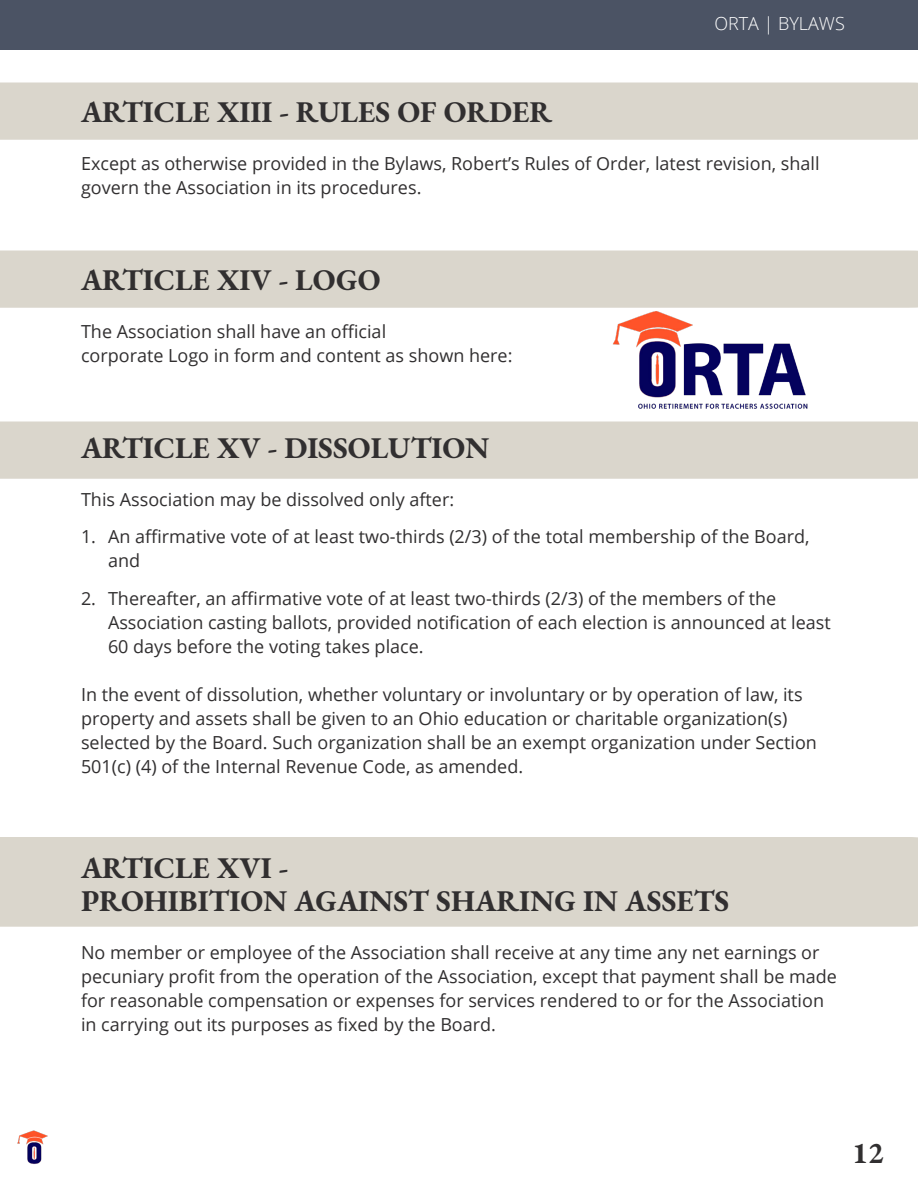
<style>
.page{position:relative;width:918px;height:1188px;background:#fff}
.page>*{position:absolute;margin:0;border:0;box-sizing:border-box;transform-origin:0 0}
.Align_Left_10pt_Size{font:700 30px/33px "EB Garamond";color:#312f30}
.Align_Left_10pt_Size-2{font:18px/24px "Open Sans";color:#312f30}
.Align_Left_10pt_Size-3{font:300 18px "Open Sans";color:#fff}
</style>
<div class="page">
<img style="left:613px;top:311px;width:195px;height:98px">
<img style="left:17px;top:1130px;width:31px;height:34px">
<div style="left:0;top:837px;width:918px;height:90px;background:#dad6cc"></div>
<div style="left:0;top:422px;width:918px;height:57px;background:#dad6cc"></div>
<div style="left:0;top:251px;width:918px;height:57px;background:#dad6cc"></div>
<div style="left:0;top:83px;width:918px;height:57px;background:#dad6cc"></div>
<div style="left:0;top:0;width:918px;height:50px;background:#4b5364"></div>
<p class="Align_Left_10pt_Size-3" style="left:714px;top:11px;width:132px">ORTA | BYLAWS</p>
<p class="Align_Left_10pt_Size" style="left:81px;top:95px;width:473px">ARTICLE XIII - RULES OF ORDER</p>
<p class="Align_Left_10pt_Size-2" style="left:81px;top:151px;width:740px">Except as otherwise provided in the Bylaws, Robert’s Rules of Order, latest revision, shall govern the Association in its procedures.</p>
<p class="Align_Left_10pt_Size" style="left:81px;top:263px;width:301px">ARTICLE XIV - LOGO</p>
<p class="Align_Left_10pt_Size-2" style="left:81px;top:319px;width:433px">The Association shall have an official<br>corporate Logo in form and content as shown here:</p>
<p class="Align_Left_10pt_Size" style="left:81px;top:431px;width:410px">ARTICLE XV - DISSOLUTION</p>
<p class="Align_Left_10pt_Size-2" style="left:81px;top:487px;width:375px">This Association may be dissolved only after:</p>
<p class="Align_Left_10pt_Size-2" style="left:108px;top:524px;width:703px;text-indent:-27px">1. An affirmative vote of at least two-thirds (2/3) of the total membership of the Board, and</p>
<p class="Align_Left_10pt_Size-2" style="left:108px;top:586px;width:724px;text-indent:-27px">2. Thereafter, an affirmative vote of at least two-thirds (2/3) of the members of the<br>Association casting ballots, provided notification of each election is announced at least<br>60 days before the voting takes place.</p>
<p class="Align_Left_10pt_Size-2" style="left:81px;top:682px;width:738px">In the event of dissolution, whether voluntary or involuntary or by operation of law, its property and assets shall be given to an Ohio education or charitable organization(s) selected by the Board. Such organization shall be an exempt organization under Section 501(c) (4) of the Internal Revenue Code, as amended.</p>
<p class="Align_Left_10pt_Size" style="left:81px;top:851px;width:650px">ARTICLE XVI -<br>PROHIBITION AGAINST SHARING IN ASSETS</p>
<p class="Align_Left_10pt_Size-2" style="left:81px;top:940px;width:757px">No member or employee of the Association shall receive at any time any net earnings or pecuniary profit from the operation of the Association, except that payment shall be made for reasonable compensation or expenses for services rendered to or for the Association in carrying out its purposes as fixed by the Board.</p>
<h1 class="Align_Left_10pt_Size" style="left:852px;top:1135px;width:33px">12</h1>
</div>
